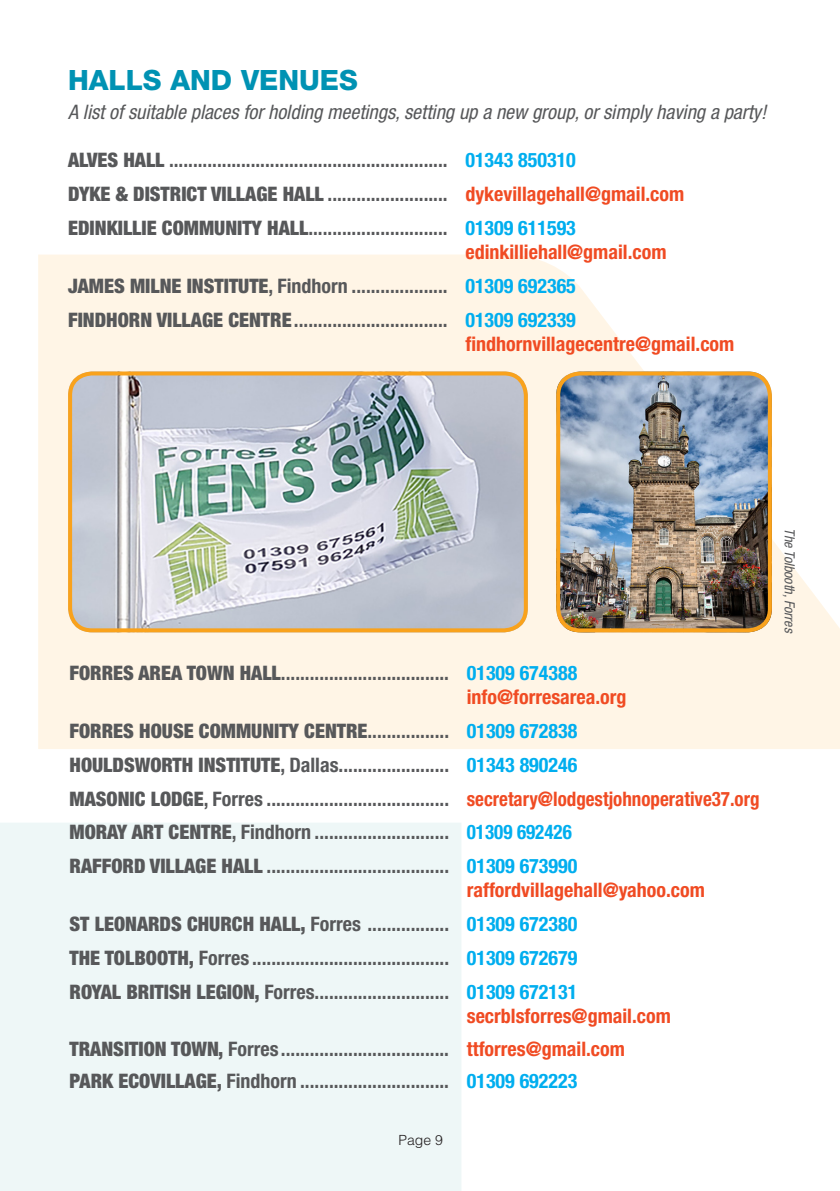
<style>
.page{position:relative;width:840px;height:1191px;background:#fff}
.page>*{position:absolute;margin:0;border:0;box-sizing:border-box;transform-origin:0 0}
.t1{font:800 28px "Helvetica Neue";color:#0092b3}
.BodyTextParaSpacing{font:700 condensed 20px "Helvetica Neue";color:#57585a}
.Body_Text{font:700 condensed 20px "Helvetica Neue";color:#f04b23}
.Descriptors{font:italic condensed 20px "Helvetica Neue";color:#57585a}
.Body_Text-2{font:700 condensed 20px "Helvetica Neue";color:#57585a}
.BodyTextParaSpacing-2{font:900 condensed 20px "Helvetica Neue";color:#57585a}
.Descriptors-2{font:italic condensed 14px "Helvetica Neue";color:#57585a}
.t2{font:300 14px "Helvetica";color:#231f20}
.s1{font-weight:900}
.s2{color:#00aeef}
.s3{color:#f04b23}
.s4{font-weight:700}
.s5{font-weight:700;color:#00aeef}
</style>
<div class="page">
<svg style="left:38px;top:254px;width:801px;height:495px;fill:#fff5e6"></svg>
<div style="left:0;top:823px;width:461px;height:368px;background:#eef7f7"></div>
<img style="left:68px;top:371px;width:459px;height:261px">
<div style="left:68px;top:371px;width:459px;height:261px;border:4px solid #f9a21c;border-radius:22px"></div>
<img style="left:556px;top:371px;width:215px;height:261px">
<div style="left:556px;top:371px;width:215px;height:261px;border:4px solid #f9a21c;border-radius:22px"></div>
<p class="t1" style="left:68px;top:63px;width:291px">HALLS AND VENUES</p>
<p class="Descriptors" style="left:68px;top:101px;width:699px">A list of suitable places for holding meetings, setting up a new group, or simply having a party!</p>
<p class="Body_Text-2" style="left:68px;top:148px;width:509px"><span class="s1">ALVES HALL</span> .......................................................... <span class="s2">01343 850310</span></p>
<p class="BodyTextParaSpacing" style="left:68px;top:182px;width:617px"><span class="s1">DYKE &amp; DISTRICT VILLAGE HALL</span> ......................... <span class="s3">dykevillagehall@gmail.com</span></p>
<p class="BodyTextParaSpacing" style="left:68px;top:216px;width:509px"><span class="s1">EDINKILLIE COMMUNITY HALL</span>............................. <span class="s2">01309 611593</span></p>
<p class="Body_Text" style="left:465px;top:240px;width:202px">edinkilliehall@gmail.com</p>
<p class="BodyTextParaSpacing" style="left:68px;top:274px;width:509px"><span class="s1">JAMES MILNE INSTITUTE</span>, Findhorn .................... <span class="s2">01309 692365</span></p>
<p class="BodyTextParaSpacing" style="left:68px;top:308px;width:509px"><span class="s1">FINDHORN VILLAGE CENTRE</span>................................ <span class="s2">01309 692339</span></p>
<p class="Body_Text" style="left:465px;top:332px;width:270px">findhornvillagecentre@gmail.com</p>
<p class="BodyTextParaSpacing" style="left:69px;top:660px;width:509px"><span class="s1">FORRES AREA TOWN HALL</span>................................... <span class="s2">01309 674388</span></p>
<p class="Body_Text" style="left:466px;top:684px;width:161px">info@forresarea.org</p>
<p class="BodyTextParaSpacing-2" style="left:69px;top:718px;width:509px">FORRES HOUSE COMMUNITY CENTRE<span class="s4">.................</span> <span class="s5">01309 672838</span></p>
<p class="BodyTextParaSpacing" style="left:69px;top:752px;width:509px"><span class="s1">HOULDSWORTH INSTITUTE</span>, Dallas....................... <span class="s2">01343 890246</span></p>
<p class="BodyTextParaSpacing" style="left:69px;top:786px;width:691px"><span class="s1">MASONIC LODGE</span>, Forres ...................................... <span class="s3">secretary@lodgestjohnoperative37.org</span></p>
<p class="BodyTextParaSpacing" style="left:69px;top:820px;width:503px"><span class="s1">MORAY ART CENTRE</span>, Findhorn ............................ <span class="s2">01309 692426</span></p>
<p class="BodyTextParaSpacing" style="left:69px;top:854px;width:509px"><span class="s1">RAFFORD VILLAGE HALL</span> ...................................... <span class="s2">01309 673990</span></p>
<p class="Body_Text" style="left:466px;top:878px;width:239px">raffordvillagehall@yahoo.com</p>
<p class="BodyTextParaSpacing" style="left:69px;top:912px;width:509px"><span class="s1">ST LEONARDS CHURCH HALL,</span> Forres ................. <span class="s2">01309 672380</span></p>
<p class="BodyTextParaSpacing" style="left:69px;top:946px;width:509px"><span class="s1">THE TOLBOOTH,</span> Forres ......................................... <span class="s2">01309 672679</span></p>
<p class="BodyTextParaSpacing" style="left:69px;top:980px;width:509px"><span class="s1">ROYAL BRITISH LEGION,</span> Forres............................ <span class="s2">01309 672131</span></p>
<p class="Body_Text" style="left:466px;top:1004px;width:205px">secrblsforres@gmail.com</p>
<p class="BodyTextParaSpacing" style="left:69px;top:1036px;width:556px"><span class="s1">TRANSITION TOWN,</span> Forres ................................... <span class="s3">ttforres@gmail.com</span></p>
<p class="BodyTextParaSpacing" style="left:69px;top:1069px;width:509px"><span class="s1">PARK ECOVILLAGE,</span> Findhorn ............................... <span class="s2">01309 692223</span></p>
<p class="t2" style="left:398px;top:1131px;width:46px">Page 9</p>
<p class="Descriptors-2" style="left:797px;top:528px;width:107px;rotate:90deg">The Tolbooth, Forres</p>
</div>
